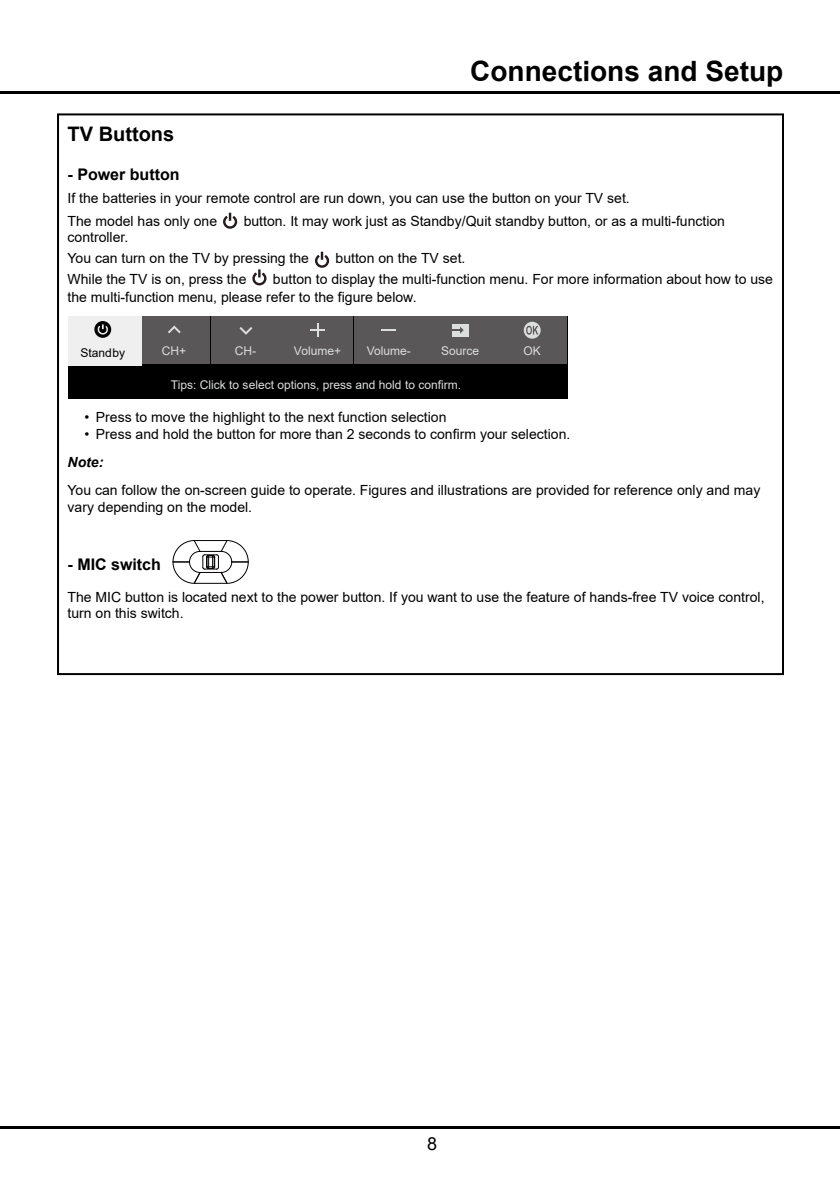
<style>
.page{position:relative;width:840px;height:1191px;background:#fff}
.page>*{position:absolute;margin:0;border:0;box-sizing:border-box;transform-origin:0 0}
.t1{font:700 28px "Arial";color:#000}
.t2{font:700 20px "Arial";color:#000}
.t3{font:18px "Arial";color:#000}
.t4{font:700 16px "Arial";color:#000}
.t5{font:14px/16.8px "Arial";color:#000}
.t6{font:italic 700 14px "Arial";color:#000}
.t7{font:12px "Arial";color:#dcdddd}
.t8{font:12px "Arial";color:#000}
</style>
<div class="page">
<hr style="left:0;top:91px;width:839px;height:3px;background:#000">
<hr style="left:0;top:1125px;width:839px;height:3px;background:#000">
<svg style="left:223px;top:213px;width:14px;height:16px"></svg>
<svg style="left:315px;top:252px;width:14px;height:16px"></svg>
<svg style="left:252px;top:269px;width:14px;height:16px"></svg>
<div style="left:68px;top:316px;width:499px;height:82px;background:#000"></div>
<div style="left:142px;top:316px;width:68px;height:47px;background:#595757"></div>
<div style="left:211px;top:316px;width:70px;height:47px;background:#595757"></div>
<div style="left:282px;top:316px;width:70px;height:47px;background:#595757"></div>
<svg style="left:310px;top:323px;width:14px;height:14px"></svg>
<div style="left:425px;top:316px;width:70px;height:47px;background:#595757"></div>
<div style="left:452px;top:324px;width:16px;height:12px;background:#dcdddd"></div>
<svg style="left:452px;top:326px;width:11px;height:8px"></svg>
<div style="left:496px;top:316px;width:71px;height:47px;background:#595757"></div>
<svg style="left:523px;top:322px;width:17px;height:17px"></svg>
<svg style="left:526px;top:326px;width:12px;height:9px"></svg>
<div style="left:353px;top:316px;width:71px;height:47px;background:#595757"></div>
<svg style="left:381px;top:329px;width:15px;height:2px"></svg>
<div style="left:68px;top:316px;width:73px;height:49px;background:#efefef"></div>
<svg style="left:94px;top:321px;width:17px;height:17px"></svg>
<svg style="left:97px;top:324px;width:11px;height:10px"></svg>
<svg style="left:239px;top:327px;width:13px;height:8px"></svg>
<svg style="left:168px;top:325px;width:13px;height:8px"></svg>
<svg style="left:172px;top:540px;width:76px;height:44px"></svg>
<h1 class="t1" style="left:470px;top:51px;width:314px">Connections and Setup</h1>
<h2 class="t2" style="left:67px;top:120px;width:108px">TV Buttons</h2>
<p class="t4" style="left:67px;top:163px;width:114px">- Power button</p>
<p class="t5" style="left:67px;top:187px;width:563px;line-height:22.8px">If the batteries in your remote control are run down, you can use the button on your TV set.<br>The model has only one</p>
<p class="t5" style="left:243px;top:212px;width:482px">button. It may work just as Standby/Quit standby button, or as a multi-function</p>
<p class="t5" style="left:67px;top:226px;width:243px;line-height:20.8px">controller.<br>You can turn on the TV by pressing the</p>
<p class="t5" style="left:335px;top:249px;width:131px">button on the TV set.</p>
<p class="t5" style="left:67px;top:270px;width:706px;line-height:17.6px;text-indent:205px">button to display the multi-function menu. For more information about how to use the multi-function menu, please refer to the figure below.</p>
<p class="t5" style="left:67px;top:271px;width:180px">While the TV is on, press the</p>
<p class="t8" style="left:80px;top:344px;width:46px">Standby</p>
<p class="t7" style="left:161px;top:343px;width:26px">CH+</p>
<p class="t7" style="left:235px;top:343px;width:23px">CH-</p>
<p class="t7" style="left:294px;top:343px;width:49px">Volume+</p>
<p class="t7" style="left:366px;top:343px;width:46px">Volume-</p>
<p class="t7" style="left:441px;top:343px;width:40px">Source</p>
<p class="t7" style="left:523px;top:343px;width:19px">OK</p>
<p class="t7" style="left:171px;top:377px;width:291px">Tips: Click to select options, press and hold to confirm.</p>
<p class="t5" style="left:84px;top:408px;width:363px">• Press to move the highlight to the next function selection</p>
<p class="t5" style="left:84px;top:425px;width:487px">• Press and hold the button for more than 2 seconds to confirm your selection.</p>
<p class="t6" style="left:67px;top:452px;width:37px">Note:</p>
<p class="t5" style="left:67px;top:482px;width:694px">You can follow the on-screen guide to operate. Figures and illustrations are provided for reference only and may vary depending on the model.</p>
<p class="t4" style="left:67px;top:553px;width:95px">- MIC switch</p>
<p class="t5" style="left:67px;top:588px;width:698px">The MIC button is located next to the power button. If you want to use the feature of hands-free TV voice control, turn on this switch.</p>
<p class="t3" style="left:427px;top:1131px;width:12px">8</p>
</div>
